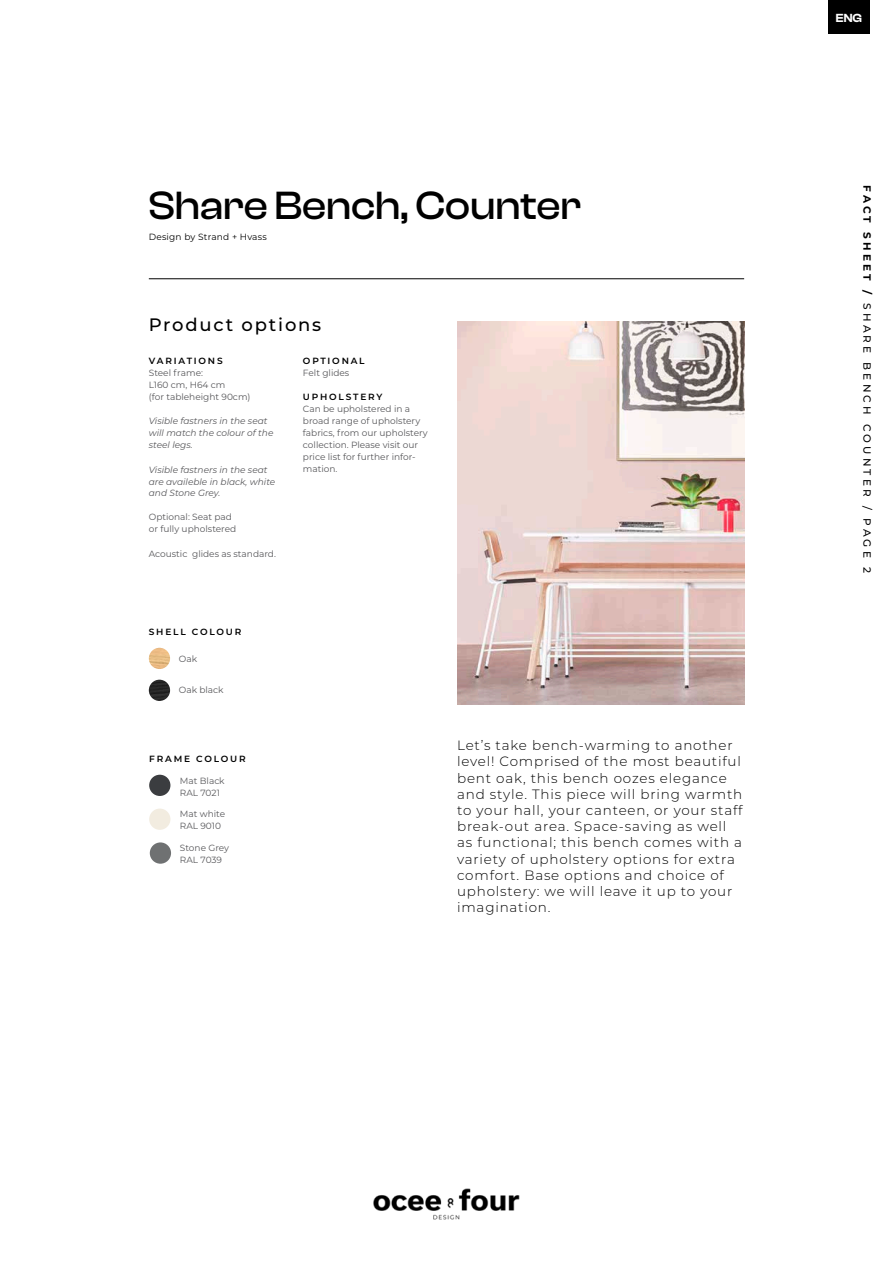
<style>
.page{position:relative;width:893px;height:1263px;background:#fff}
.page>*{position:absolute;margin:0;border:0;box-sizing:border-box;transform-origin:0 0}
.t1{font:500 40.8px "Clash Display";color:#000}
.t2{font:500 18px "Montserrat";letter-spacing:.1em;color:#000}
.t3{font:300 13.5px/16.2px "Montserrat";letter-spacing:.06em;color:#000}
.t4{font:600 12.15px "Clash Display";color:#fff}
.t5{font:500 10.5px "Montserrat";letter-spacing:.3em;color:#000}
.t6{font:9px/12px "Montserrat";color:#57575a}
.t7{font:italic 9px/12px "Montserrat";color:#57575a}
.t8{font:600 9px "Montserrat";letter-spacing:.2em;color:#000}
.t9{font:9px "Montserrat";letter-spacing:.02em;color:#000}
.s1{font-weight:700}
</style>
<div class="page">
<img style="left:373px;top:1188px;width:147px;height:32px">
<img style="left:457px;top:322px;width:287px;height:383px">
<div style="left:828px;top:0;width:42px;height:34px;background:#000"></div>
<hr style="left:149px;top:278px;width:595px;height:1px;background:#000">
<div style="left:150px;top:842px;width:21px;height:22px;background:#6f7172;border-radius:50%"></div>
<div style="left:149px;top:808px;width:21px;height:22px;background:#f2ece0;border-radius:50%"></div>
<div style="left:149px;top:775px;width:21px;height:21px;background:#3b3d40;border-radius:50%"></div>
<img style="left:149px;top:648px;width:21px;height:21px;border-radius:11px">
<img style="left:149px;top:680px;width:21px;height:21px;border-radius:11px">
<h1 class="t1" style="left:149px;top:183px;width:434px">Share Bench, Counter</h1>
<p class="t9" style="left:149px;top:230px;width:119px">Design by Strand + Hvass</p>
<h2 class="t2" style="left:149px;top:312px;width:174px">Product options</h2>
<p class="t8" style="left:149px;top:355px;width:75px">VARIATIONS</p>
<p class="t6" style="left:149px;top:367px;width:103px">Steel frame:<br>L160 cm, H64 cm<br>(for tableheight 90cm)</p>
<p class="t7" style="left:149px;top:415px;width:126px">Visible fastners in the seat will match the colour of the steel legs.</p>
<p class="t7" style="left:149px;top:463px;width:128px">Visible fastners in the seat are availeble in black, white and Stone Grey.</p>
<p class="t6" style="left:149px;top:511px;width:89px">Optional: Seat pad or fully upholstered</p>
<p class="t6" style="left:149px;top:547px;width:129px">Acoustic glides as standard.</p>
<p class="t8" style="left:303px;top:355px;width:63px">OPTIONAL</p>
<p class="t6" style="left:303px;top:367px;width:48px">Felt glides</p>
<p class="t8" style="left:303px;top:391px;width:81px">UPHOLSTERY</p>
<p class="t6" style="left:303px;top:403px;width:126px">Can be upholstered in a broad range of upholstery fabrics, from our upholstery collection. Please visit our price list for further infor&shy;mation.</p>
<p class="t8" style="left:149px;top:626px;width:94px">SHELL COLOUR</p>
<p class="t6" style="left:179px;top:653px;width:20px">Oak</p>
<p class="t6" style="left:179px;top:684px;width:46px">Oak black</p>
<p class="t8" style="left:149px;top:752px;width:98px">FRAME COLOUR</p>
<p class="t6" style="left:180px;top:774px;width:46px">Mat Black<br>RAL 7021</p>
<p class="t6" style="left:180px;top:808px;width:47px">Mat white<br>RAL 9010</p>
<p class="t6" style="left:180px;top:842px;width:51px">Stone Grey<br>RAL 7039</p>
<p class="t3" style="left:457px;top:737px;width:287px">Let’s take bench-warming to another level! Comprised of the most beautiful bent oak, this bench oozes elegance and style. This piece will bring warmth to your hall, your canteen, or your staff break-out area. Space-saving as well as functional; this bench comes with a variety of upholstery options for extra comfort. Base options and choice of upholstery: we will leave it up to your imagination.</p>
<p class="t4" style="left:836px;top:11px;width:28px">ENG</p>
<p class="t5" style="left:875px;top:185px;width:389px;rotate:90deg"><span class="s1">FACT SHEET /</span> SHARE BENCH COUNTER / PAGE 2</p>
</div>
